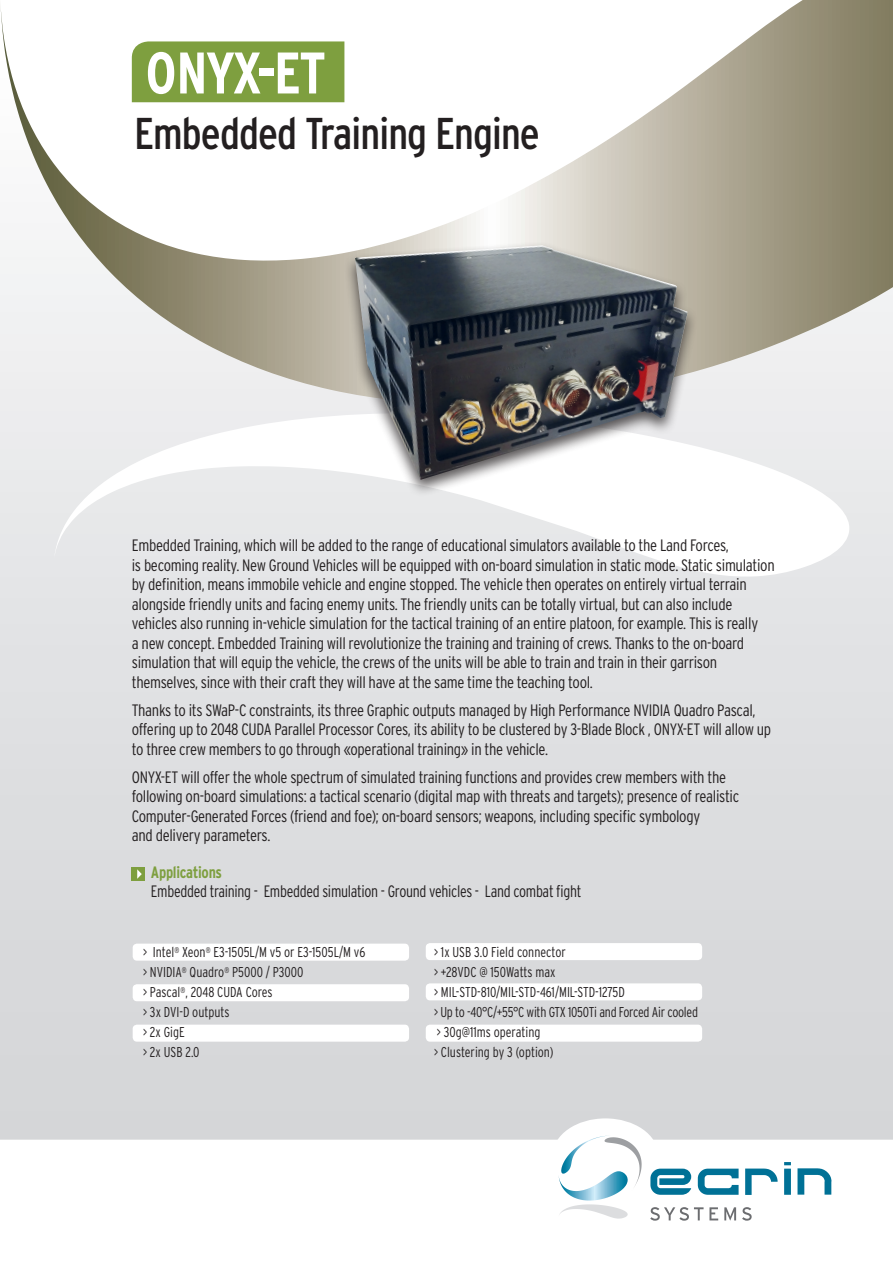
<style>
.page{position:relative;width:893px;height:1263px;background:#fff}
.page>*{position:absolute;margin:0;border:0;box-sizing:border-box;transform-origin:0 0}
.t1{font:700 condensed 58.5px "Interstate";letter-spacing:-.03em;color:#fff}
.t2{font:condensed 44.55px "Interstate";letter-spacing:-.02em;color:#231f20}
.t3{font:300 condensed 16.5px/19.5px "Interstate";letter-spacing:-.02em;color:#231f20}
.t4{font:300 condensed 16.5px "Interstate";letter-spacing:-.02em;color:#231f20;scale:.95 1}
.t5{font:700 condensed 16.5px "Interstate";letter-spacing:-.02em;color:#7e9f3f;scale:.95 1}
.t6{font:300 condensed 14.25px "Interstate";color:#231f20;scale:.95 1}
.t7{font:300 condensed 14.25px "Interstate";letter-spacing:-.02em;color:#231f20;scale:.95 1}
</style>
<div class="page">
<div style="left:0;top:404px;width:893px;height:736px;background:#dcdddf"></div>
<svg style="left:0;top:0;width:893px;height:404px"></svg>
<svg style="left:54px;top:413px;width:796px;height:164px;fill:#e9eaeb"></svg>
<div style="left:132px;top:41px;width:212px;height:61px;background:#7e9f3f"></div>
<div style="left:426px;top:943px;width:276px;height:17px;background:#fff;border-radius:4px"></div>
<div style="left:132px;top:867px;width:13px;height:13px;background:#7e9f3f"></div>
<svg style="left:137px;top:869px;width:5px;height:10px"></svg>
<div style="left:426px;top:983px;width:276px;height:17px;background:#fff;border-radius:4px"></div>
<div style="left:426px;top:1025px;width:276px;height:17px;background:#fff;border-radius:4px"></div>
<div style="left:133px;top:944px;width:276px;height:17px;background:#fff;border-radius:4px"></div>
<div style="left:133px;top:984px;width:276px;height:17px;background:#fff;border-radius:4px"></div>
<div style="left:133px;top:1025px;width:276px;height:17px;background:#fff;border-radius:4px"></div>
<div style="left:553px;top:1118px;width:105px;height:74px;background:#fff;border-radius:50%"></div>
<svg style="left:558px;top:1135px;width:84px;height:83px"></svg>
<svg style="left:650px;top:1162px;width:181px;height:33px"></svg>
<svg style="left:650px;top:1207px;width:102px;height:14px"></svg>
<div style="left:344px;top:241px;width:355px;height:256px;background:#231f20;opacity:.75"></div>
<img style="left:355px;top:245px;width:333px;height:235px">
<p class="t1" style="left:146px;top:40px;width:182px">ONYX-ET</p>
<p class="t2" style="left:134px;top:108px;width:407px">Embedded Training Engine</p>
<p class="t3" style="left:132px;top:535px;width:644px">Embedded Training, which will be added to the range of educational simulators available to the Land Forces,<br>is becoming reality. New Ground Vehicles will be equipped with on-board simulation in static mode. Static simulation by definition, means immobile vehicle and engine stopped. The vehicle then operates on entirely virtual terrain alongside friendly units and facing enemy units. The friendly units can be totally virtual, but can also include vehicles also running in-vehicle simulation for the tactical training of an entire platoon, for example. This is really<br>a new concept. Embedded Training will revolutionize the training and training of crews. Thanks to the on-board simulation that will equip the vehicle, the crews of the units will be able to train and train in their garrison themselves, since with their craft they will have at the same time the teaching tool.</p>
<p class="t3" style="left:132px;top:700px;width:641px">Thanks to its SWaP-C constraints, its three Graphic outputs managed by High Performance NVIDIA Quadro Pascal, offering up to 2048 CUDA Parallel Processor Cores, its ability to be clustered by 3-Blade Block , ONYX-ET will allow up to three crew members to go through «operational training» in the vehicle.</p>
<p class="t3" style="left:132px;top:767px;width:609px">ONYX-ET will offer the whole spectrum of simulated training functions and provides crew members with the following on-board simulations: a tactical scenario (digital map with threats and targets); presence of realistic Computer-Generated Forces (friend and foe); on-board sensors; weapons, including specific symbology<br>and delivery parameters.</p>
<p class="t5" style="left:151px;top:863px;width:76px">Applications</p>
<p class="t4" style="left:151px;top:882px;width:455px">Embedded training - Embedded simulation - Ground vehicles - Land combat fight</p>
<p class="t6" style="left:143px;top:944px;width:236px">&gt; Intel<sup>®</sup> Xeon<sup>®</sup> E3-1505L/M v5 or E3-1505L/M v6</p>
<p class="t6" style="left:143px;top:964px;width:170px">&gt; NVIDIA<sup>®</sup> Quadro<sup>®</sup> P5000 / P3000</p>
<p class="t6" style="left:143px;top:984px;width:138px">&gt; Pascal<sup>®</sup>, 2048 CUDA Cores</p>
<p class="t6" style="left:143px;top:1004px;width:93px">&gt; 3x DVI-D outputs</p>
<p class="t6" style="left:143px;top:1024px;width:45px">&gt; 2x GigE</p>
<p class="t6" style="left:143px;top:1044px;width:61px">&gt; 2x USB 2.0</p>
<p class="t6" style="left:434px;top:944px;width:140px">&gt; 1x USB 3.0 Field connector</p>
<p class="t6" style="left:434px;top:964px;width:129px">&gt; +28VDC @ 150Watts max</p>
<p class="t6" style="left:434px;top:984px;width:202px">&gt; MIL-STD-810/MIL-STD-461/MIL-STD-1275D</p>
<p class="t7" style="left:434px;top:1004px;width:279px">&gt; Up to -40°C/+55°C with GTX 1050Ti and Forced Air cooled</p>
<p class="t6" style="left:437px;top:1024px;width:110px">&gt; 30g@11ms operating</p>
<p class="t6" style="left:434px;top:1044px;width:127px">&gt; Clustering by 3 (option)</p>
</div>
